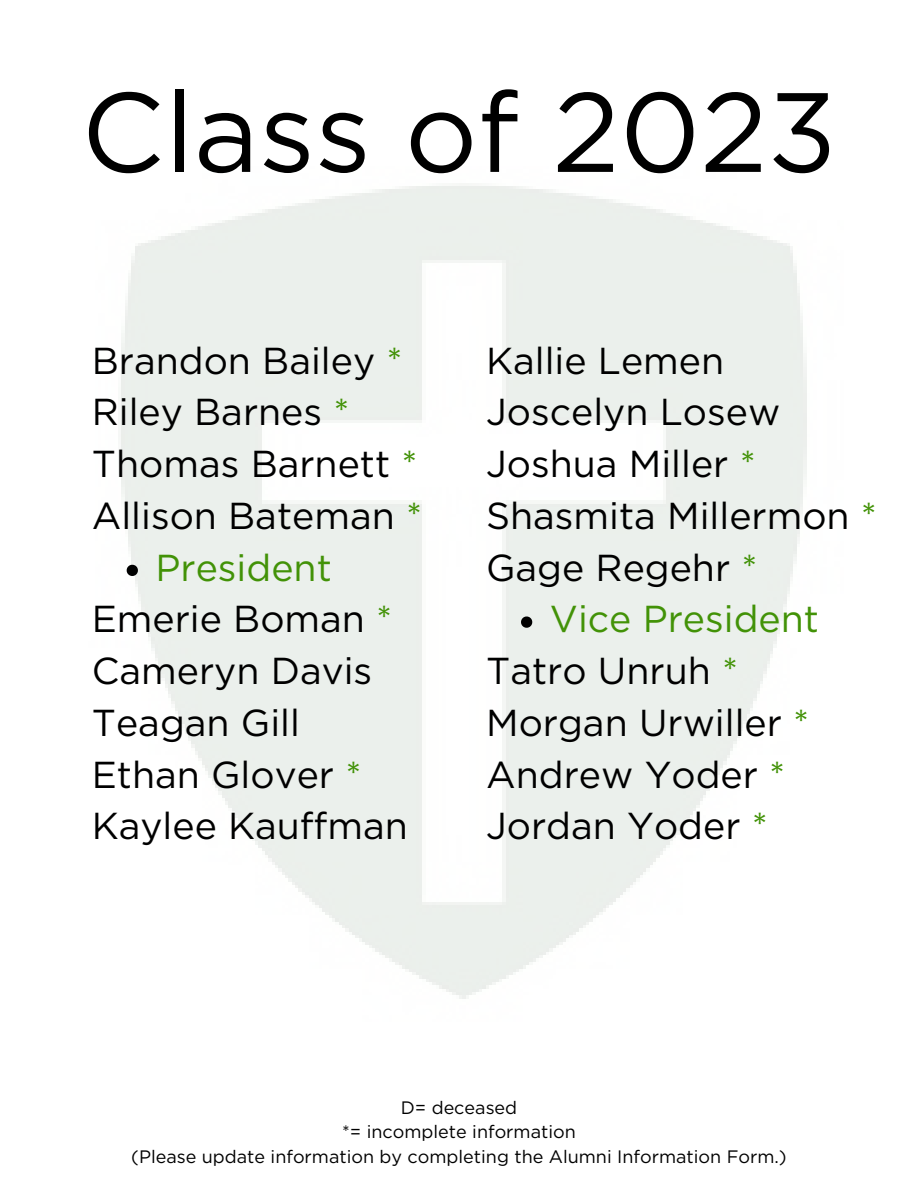
<style>
.page{position:relative;width:918px;height:1188px;background:#fff}
.page>*{position:absolute;margin:0;border:0;box-sizing:border-box;transform-origin:0 0}
.t1{font:112.5px "Gotham";color:#000}
.t2{font:37.5px "Gotham";color:#000}
.t3{font:37.5px "Gotham";color:#429207}
.t4{font:18px "Gotham";color:#000}
.s1{color:#429207}
</style>
<div class="page">
<svg style="left:127px;top:565px;width:11px;height:11px"></svg>
<svg style="left:521px;top:616px;width:11px;height:12px"></svg>
<p class="t1" style="left:81px;top:70px;width:757px">Class of 2023</p>
<p class="t2" style="left:92px;top:339px;width:312px">Brandon Bailey <span class="s1">*</span></p>
<p class="t2" style="left:92px;top:391px;width:259px">Riley Barnes <span class="s1">*</span></p>
<p class="t2" style="left:92px;top:443px;width:327px">Thomas Barnett <span class="s1">*</span></p>
<p class="t2" style="left:92px;top:495px;width:332px">Allison Bateman <span class="s1">*</span></p>
<p class="t3" style="left:156px;top:546px;width:178px">President</p>
<p class="t2" style="left:92px;top:598px;width:302px">Emerie Boman <span class="s1">*</span></p>
<p class="t2" style="left:92px;top:650px;width:282px">Cameryn Davis</p>
<p class="t2" style="left:92px;top:702px;width:210px">Teagan Gill</p>
<p class="t2" style="left:92px;top:753px;width:271px">Ethan Glover <span class="s1">*</span></p>
<p class="t2" style="left:92px;top:805px;width:318px">Kaylee Kauffman</p>
<p class="t2" style="left:486px;top:339px;width:240px">Kallie Lemen</p>
<p class="t2" style="left:486px;top:391px;width:296px">Joscelyn Losew</p>
<p class="t2" style="left:486px;top:443px;width:271px">Joshua Miller <span class="s1">*</span></p>
<p class="t2" style="left:486px;top:495px;width:392px">Shasmita Millermon <span class="s1">*</span></p>
<p class="t2" style="left:486px;top:546px;width:273px">Gage Regehr <span class="s1">*</span></p>
<p class="t3" style="left:550px;top:598px;width:271px">Vice President</p>
<p class="t2" style="left:486px;top:650px;width:254px">Tatro Unruh <span class="s1">*</span></p>
<p class="t2" style="left:486px;top:702px;width:325px">Morgan Urwiller <span class="s1">*</span></p>
<p class="t2" style="left:486px;top:753px;width:301px">Andrew Yoder <span class="s1">*</span></p>
<p class="t2" style="left:486px;top:805px;width:283px">Jordan Yoder <span class="s1">*</span></p>
<p class="t4" style="left:401px;top:1097px;width:118px">D= deceased</p>
<p class="t4" style="left:342px;top:1122px;width:235px">*= incomplete information</p>
<p class="t4" style="left:131px;top:1147px;width:657px">(Please update information by completing the Alumni Information Form.)</p>
</div>
